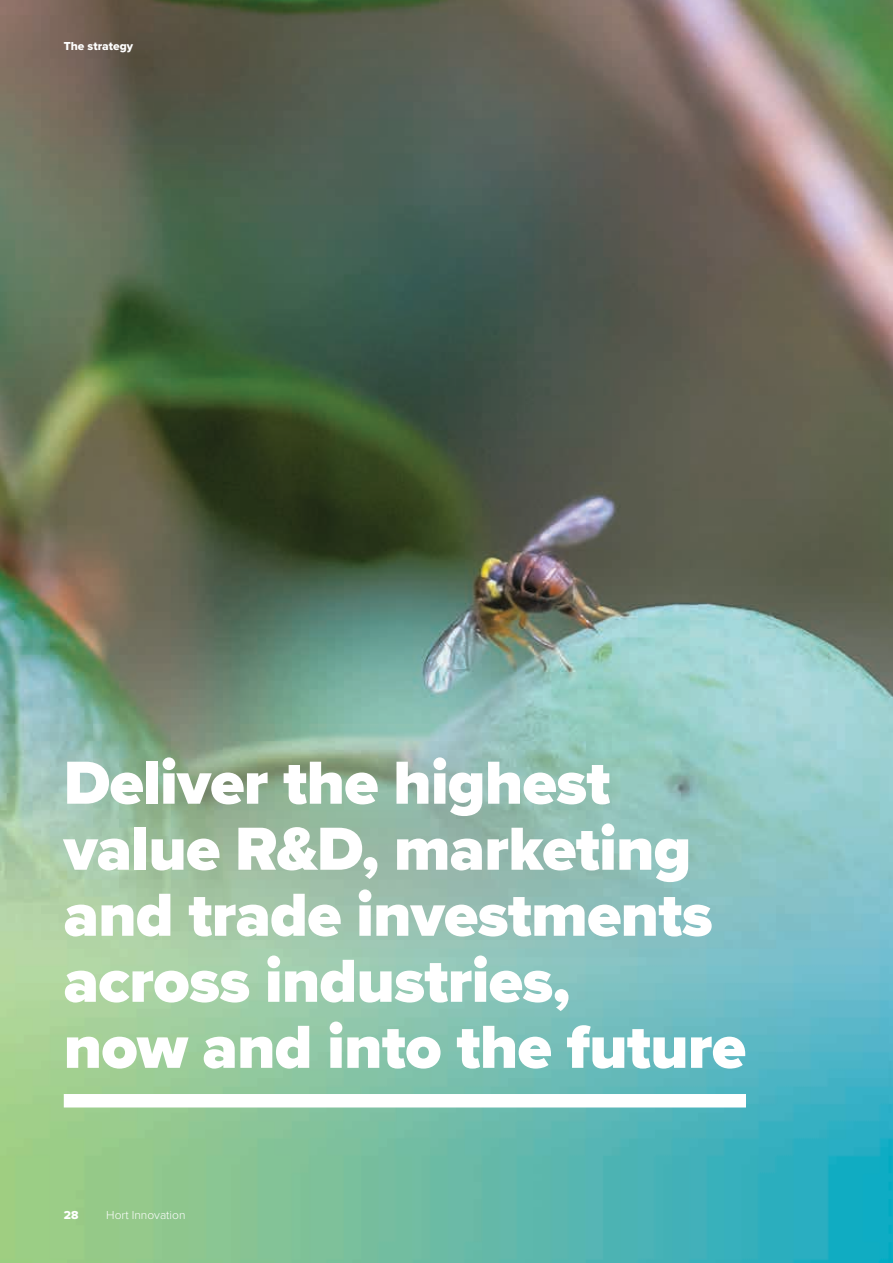
<style>
.page{position:relative;width:893px;height:1263px;background:#fff}
.page>*{position:absolute;margin:0;border:0;box-sizing:border-box;transform-origin:0 0}
.t1{font:900 63px/66px "Proxima Nova";letter-spacing:-.01em;color:#fff}
.t2{font:300 12px "Proxima Nova";color:#fff}
.t3{font:12px "Proxima Nova Extrabld";color:#fff}
</style>
<div class="page">
<img style="left:0;top:0;width:893px;height:1263px">
<div style="left:64px;top:1094px;width:682px;height:13px;background:#fff"></div>
<p class="t3" style="left:64px;top:37px;width:71px">The strategy</p>
<p class="t1" style="left:64px;top:749px;width:684px">Deliver the highest value R&amp;D, marketing and trade investments across industries,<br>now and into the future</p>
<p class="t3" style="left:64px;top:1206px;width:16px">28</p>
<p class="t2" style="left:106px;top:1206px;width:81px">Hort Innovation</p>
</div>
